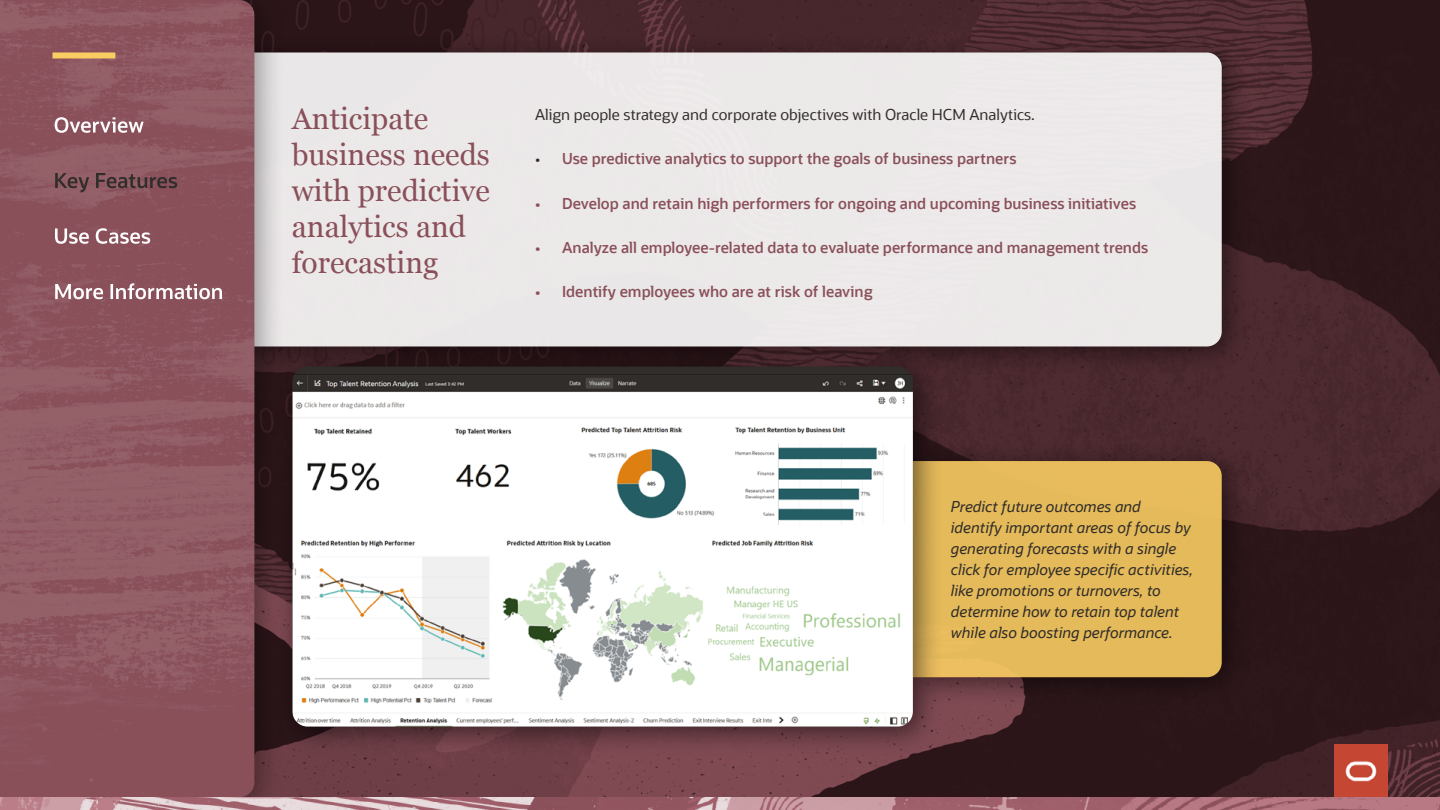
<style>
.page{position:relative;width:1440px;height:810px;background:#fff}
.page>*{position:absolute;margin:0;border:0;box-sizing:border-box;transform-origin:0 0}
.t1{font:30px/36px "Georgia";color:#8a505a}
.t2{font:600 15px "Oracle Sans";color:#8a505a}
.t3{font:italic 15px/21px "Oracle Sans";color:#312d2a}
.t4{font:15px "Oracle Sans";color:#312d2a}
.s1{font-weight:400;color:#312d2a}
</style>
<div class="page">
<img style="left:285px;top:0;width:1155px;height:797px">
<img style="left:1335px;top:745px;width:53px;height:52px">
<div style="left:219px;top:32px;width:1034px;height:345px;background:#000;opacity:.56"></div>
<div style="left:285px;top:52px;width:937px;height:294px;background:#ece9e9"></div>
<div style="left:0;top:0;width:285px;height:810px;background:#000;opacity:.35"></div>
<img style="left:0;top:0;width:254px;height:797px">
<div style="left:52px;top:52px;width:63px;height:6px;background:#facd62"></div>
<div style="left:893px;top:441px;width:359px;height:267px;background:#000;opacity:.56"></div>
<div style="left:944px;top:461px;width:278px;height:216px;background:#e5ba5a"></div>
<div style="left:272px;top:346px;width:672px;height:411px;background:#000;opacity:.56"></div>
<img style="left:292px;top:374px;width:621px;height:353px">
<img style="left:0;top:797px;width:1440px;height:13px">
<svg style="left:55px;top:173px;width:122px;height:20px;background:#754d53"></svg>
<svg style="left:55px;top:228px;width:95px;height:16px"></svg>
<svg style="left:55px;top:283px;width:167px;height:16px"></svg>
<svg style="left:55px;top:117px;width:89px;height:16px"></svg>
<p class="t1" style="left:292px;top:100px;width:200px">Anticipate business needs with predictive analytics and forecasting</p>
<p class="t4" style="left:535px;top:106px;width:501px">Align people strategy and corporate objectives with Oracle HCM Analytics.</p>
<p class="t2" style="left:535px;top:150px;width:483px"><span class="s1">•</span> Use predictive analytics to support the goals of business partners</p>
<p class="t2" style="left:535px;top:194px;width:603px">• Develop and retain high performers for ongoing and upcoming business initiatives</p>
<p class="t2" style="left:535px;top:238px;width:615px">• Analyze all employee-related data to evaluate performance and management trends</p>
<p class="t2" style="left:535px;top:283px;width:339px">• Identify employees who are at risk of leaving</p>
<p class="t3" style="left:951px;top:497px;width:244px">Predict future outcomes and identify important areas of focus by generating forecasts with a single click for employee specific activities, like promotions or turnovers, to determine how to retain top talent while also boosting performance.</p>
</div>
